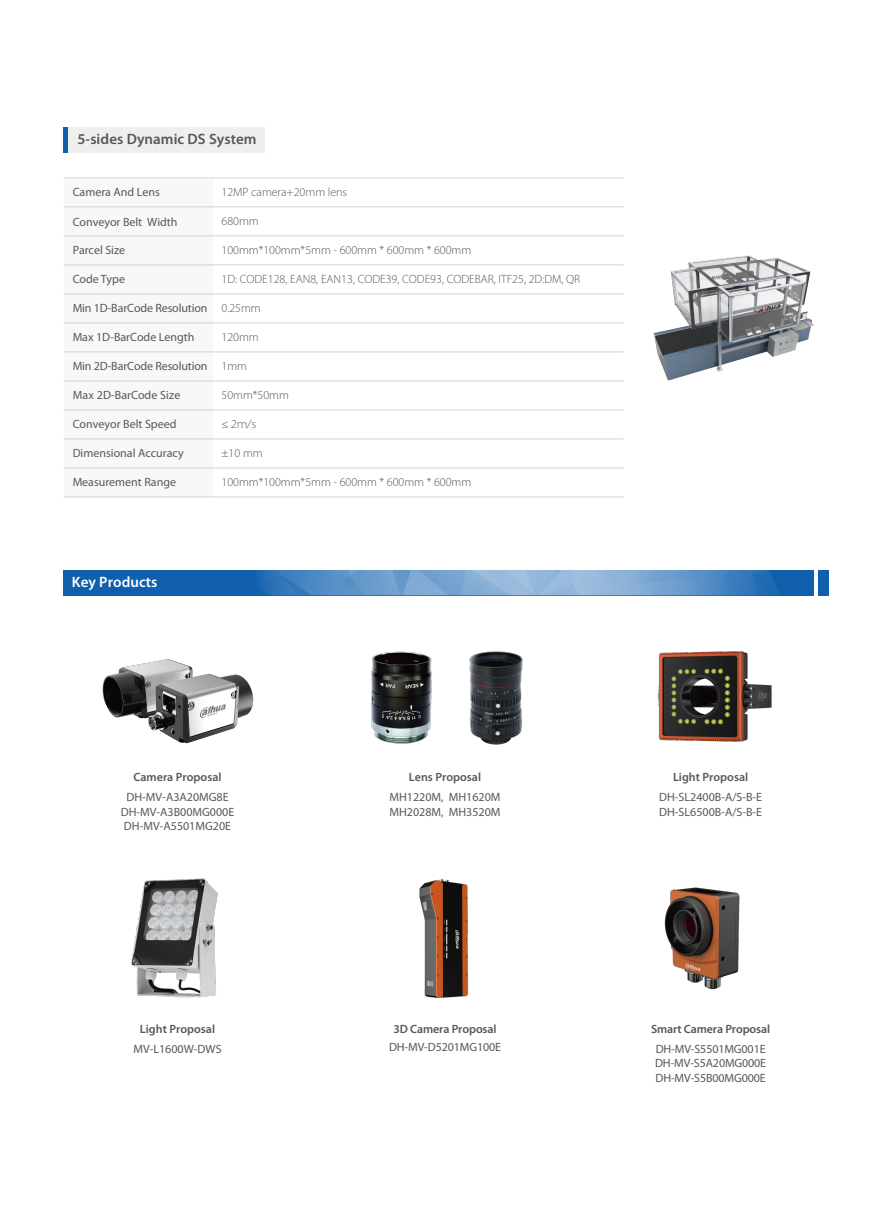
<style>
.page{position:relative;width:893px;height:1212px;background:#fff}
.page>*{position:absolute;margin:0;border:0;box-sizing:border-box;transform-origin:0 0}
.t1{font:600 15px "Myriad Pro";letter-spacing:.005em;color:#595757}
.t2{font:600 15px "Myriad Pro";letter-spacing:.005em;color:#fff}
.t3{font:12px/14.4px "Myriad Pro";color:#595757}
.t4{font:300 12px "Myriad Pro";color:#595757}
.t5{font:600 12px "Myriad Pro";color:#595757}
.t6{font:300 semi-expanded 12px "Myriad Pro";color:#595757}
.s1{font-weight:300}
</style>
<div class="page">
<div style="left:64px;top:570px;width:750px;height:25px;background:#0f5fad"></div>
<div style="left:818px;top:570px;width:11px;height:25px;background:#0f5fad"></div>
<img style="left:257px;top:570px;width:521px;height:25px">
<img style="left:371px;top:651px;width:152px;height:94px">
<img style="left:658px;top:651px;width:114px;height:91px">
<img style="left:131px;top:878px;width:87px;height:120px">
<img style="left:664px;top:887px;width:76px;height:103px">
<img style="left:102px;top:659px;width:152px;height:84px">
<img style="left:419px;top:879px;width:50px;height:119px">
<div style="left:68px;top:127px;width:197px;height:25px;background:#efefef"></div>
<hr style="left:64px;top:127px;width:4px;height:25px;background:#0f5fad">
<img style="left:671px;top:255px;width:140px;height:19px">
<hr style="left:64px;top:177px;width:149px;height:1px;background:#d3d3d4">
<hr style="left:213px;top:177px;width:411px;height:1px;background:#d3d3d4">
<hr style="left:213px;top:206px;width:411px;height:1px;background:#d3d3d4">
<hr style="left:213px;top:235px;width:411px;height:1px;background:#d3d3d4">
<hr style="left:213px;top:264px;width:411px;height:1px;background:#d3d3d4">
<hr style="left:213px;top:381px;width:411px;height:1px;background:#d3d3d4">
<hr style="left:213px;top:410px;width:411px;height:1px;background:#d3d3d4">
<hr style="left:213px;top:439px;width:411px;height:1px;background:#d3d3d4">
<hr style="left:213px;top:468px;width:411px;height:1px;background:#d3d3d4">
<hr style="left:64px;top:497px;width:149px;height:1px;background:#d3d3d4">
<hr style="left:213px;top:497px;width:411px;height:1px;background:#d3d3d4">
<hr style="left:64px;top:613px;width:765px;height:1px;background:#9fa0a0">
<hr style="left:64px;top:859px;width:765px;height:1px;background:#9fa0a0">
<hr style="left:319px;top:614px;width:1px;height:491px;background:#9fa0a0">
<hr style="left:63px;top:614px;width:1px;height:491px;background:#9fa0a0">
<hr style="left:574px;top:614px;width:1px;height:491px;background:#9fa0a0">
<hr style="left:829px;top:614px;width:1px;height:491px;background:#9fa0a0">
<hr style="left:64px;top:1105px;width:765px;height:1px;background:#9fa0a0">
<svg style="left:64px;top:206px;width:149px;height:263px"></svg>
<hr style="left:64px;top:178px;width:149px;height:1px;background:#d3d3d4">
<hr style="left:213px;top:178px;width:411px;height:1px;background:#d3d3d4">
<hr style="left:64px;top:207px;width:149px;height:1px;background:#d3d3d4">
<hr style="left:213px;top:207px;width:411px;height:1px;background:#d3d3d4">
<hr style="left:64px;top:236px;width:149px;height:1px;background:#d3d3d4">
<hr style="left:213px;top:236px;width:411px;height:1px;background:#d3d3d4">
<hr style="left:64px;top:265px;width:149px;height:1px;background:#d3d3d4">
<hr style="left:213px;top:265px;width:411px;height:1px;background:#d3d3d4">
<hr style="left:64px;top:293px;width:149px;height:1px;background:#d3d3d4">
<hr style="left:213px;top:293px;width:411px;height:1px;background:#d3d3d4">
<hr style="left:64px;top:322px;width:149px;height:1px;background:#d3d3d4">
<hr style="left:213px;top:322px;width:411px;height:1px;background:#d3d3d4">
<hr style="left:64px;top:351px;width:149px;height:1px;background:#d3d3d4">
<hr style="left:213px;top:351px;width:411px;height:1px;background:#d3d3d4">
<hr style="left:64px;top:380px;width:149px;height:1px;background:#d3d3d4">
<hr style="left:213px;top:380px;width:411px;height:1px;background:#d3d3d4">
<hr style="left:64px;top:409px;width:149px;height:1px;background:#d3d3d4">
<hr style="left:213px;top:409px;width:411px;height:1px;background:#d3d3d4">
<hr style="left:64px;top:437px;width:149px;height:1px;background:#d3d3d4">
<hr style="left:213px;top:437px;width:411px;height:1px;background:#d3d3d4">
<hr style="left:64px;top:466px;width:149px;height:1px;background:#d3d3d4">
<hr style="left:213px;top:466px;width:411px;height:1px;background:#d3d3d4">
<svg style="left:64px;top:206px;width:1px;height:245px"></svg>
<svg style="left:213px;top:206px;width:1px;height:234px"></svg>
<svg style="left:588px;top:206px;width:1px;height:234px"></svg>
<hr style="left:64px;top:495px;width:149px;height:1px;background:#d3d3d4">
<hr style="left:213px;top:495px;width:411px;height:1px;background:#d3d3d4">
<img style="left:654px;top:274px;width:160px;height:107px">
<hr style="left:0;top:0;width:1px;height:1212px;background:#d3d3d4">
<hr style="left:892px;top:0;width:1px;height:1212px;background:#d3d3d4">
<p class="t1" style="left:77px;top:130px;width:181px">5-sides Dynamic DS System</p>
<p class="t3" style="left:73px;top:185px;width:89px">Camera And Lens</p>
<p class="t4" style="left:221px;top:185px;width:127px">12MP camera+20mm lens</p>
<p class="t4" style="left:221px;top:214px;width:39px">680mm</p>
<p class="t3" style="left:73px;top:243px;width:54px">Parcel Size</p>
<p class="t4" style="left:221px;top:243px;width:251px">100mm*100mm*5mm - 600mm * 600mm * 600mm</p>
<p class="t3" style="left:73px;top:272px;width:54px">Code Type</p>
<p class="t4" style="left:221px;top:272px;width:360px">1D: CODE128, EAN8, EAN13, CODE39, CODE93, CODEBAR, ITF25, 2D:DM, QR</p>
<p class="t3" style="left:73px;top:301px;width:190px">Min 1D-BarCode Resolution <span class="s1">0.25mm</span></p>
<p class="t4" style="left:221px;top:330px;width:39px">120mm</p>
<p class="t3" style="left:73px;top:359px;width:176px">Min 2D-BarCode Resolution <span class="s1">1mm</span></p>
<p class="t4" style="left:221px;top:388px;width:69px">50mm*50mm</p>
<p class="t3" style="left:73px;top:417px;width:105px">Conveyor Belt Speed</p>
<p class="t6" style="left:221px;top:417px;width:36px">≤ 2m/s</p>
<p class="t3" style="left:73px;top:446px;width:113px">Dimensional Accuracy</p>
<p class="t4" style="left:221px;top:446px;width:43px">±10 mm</p>
<p class="t3" style="left:73px;top:475px;width:105px">Measurement Range</p>
<p class="t4" style="left:221px;top:475px;width:251px">100mm*100mm*5mm - 600mm * 600mm * 600mm</p>
<p class="t3" style="left:73px;top:214px;width:106px">Conveyor Belt Width</p>
<p class="t3" style="left:73px;top:330px;width:123px">Max 1D-BarCode Length</p>
<p class="t3" style="left:73px;top:388px;width:109px">Max 2D-BarCode Size</p>
<p class="t2" style="left:72px;top:573px;width:87px">Key Products</p>
<p class="t5" style="left:133px;top:769px;width:90px">Camera Proposal</p>
<p class="t3" style="left:121px;top:790px;width:115px;text-align:center">DH-MV-A3A20MG8E<br>DH-MV-A3B00MG000E<br>DH-MV-A5501MG20E</p>
<p class="t5" style="left:409px;top:769px;width:74px">Lens Proposal</p>
<p class="t3" style="left:389px;top:790px;width:113px">MH1220M, MH1620M<br>MH2028M, MH3520M</p>
<p class="t5" style="left:673px;top:769px;width:77px">Light Proposal</p>
<p class="t3" style="left:659px;top:790px;width:105px">DH-SL2400B-A/S-B-E<br>DH-SL6500B-A/S-B-E</p>
<p class="t5" style="left:140px;top:1021px;width:77px">Light Proposal</p>
<p class="t3" style="left:133px;top:1041px;width:90px">MV-L1600W-DWS</p>
<p class="t5" style="left:393px;top:1021px;width:105px">3D Camera Proposal</p>
<p class="t3" style="left:389px;top:1039px;width:113px">DH-MV-D5201MG100E</p>
<p class="t5" style="left:651px;top:1021px;width:121px">Smart Camera Proposal</p>
<p class="t3" style="left:655px;top:1041px;width:113px;text-align:justify">DH-MV-S5501MG001E DH-MV-S5A20MG000E DH-MV-S5B00MG000E</p>
</div>
